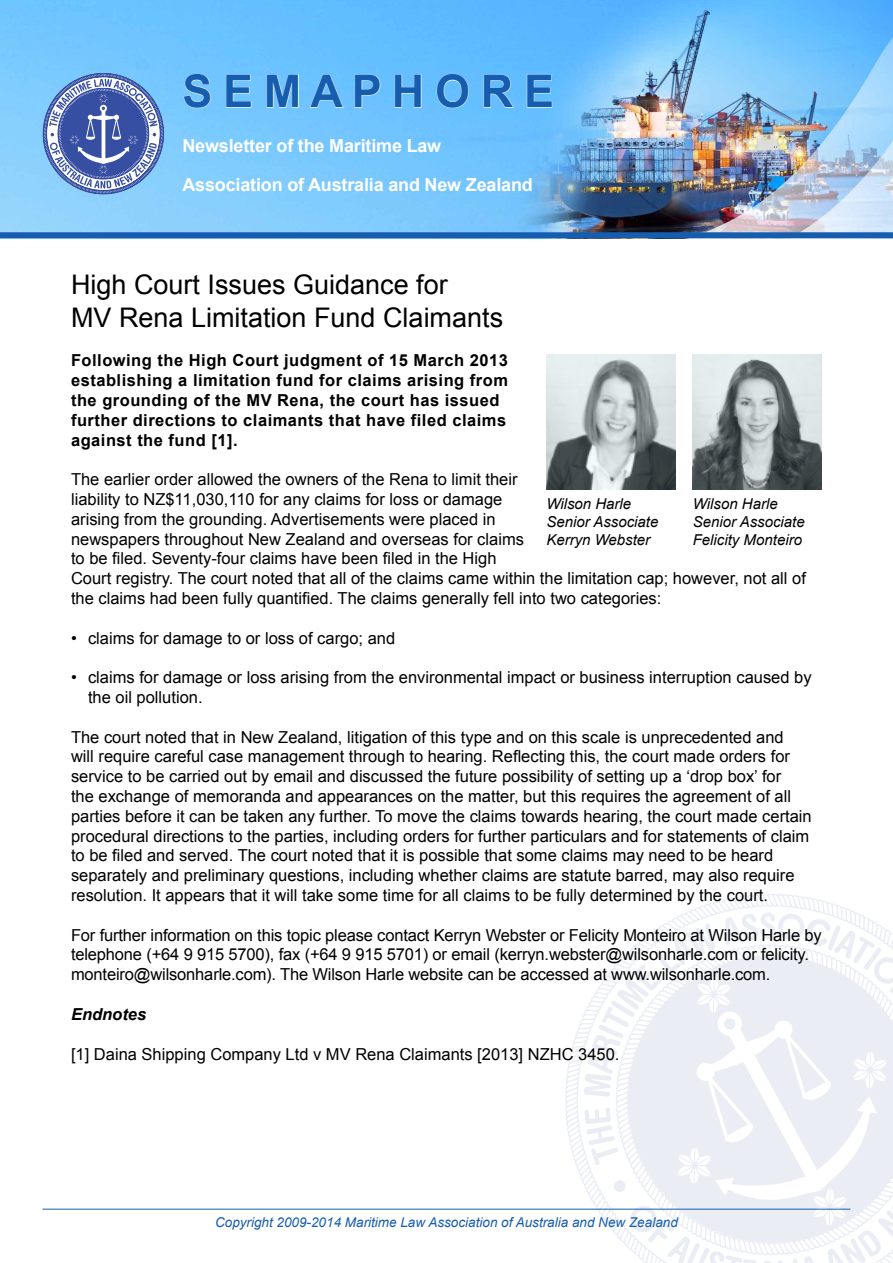
<style>
.page{position:relative;width:893px;height:1263px;background:#fff}
.page>*{position:absolute;margin:0;border:0;box-sizing:border-box;transform-origin:0 0}
.t1{font:700 45px "Arial";color:#175daf}
.t2{font:27px/32.4px "Arial";color:#000}
.t3{font:700 18px/39px "Arial";letter-spacing:-.01em;color:#fff}
.t4{font:16.5px/19.8px "Arial";color:#000}
.t5{font:700 16.5px/19.8px "Arial";letter-spacing:.03em;color:#000}
.t6{font:italic 700 16.5px "Arial";color:#000}
.t7{font:italic 15px/18px "Arial";color:#000}
.t8{font:italic 13.5px "Arial";color:#175daf}
</style>
<div class="page">
<img style="left:0;top:0;width:893px;height:232px">
<svg style="left:564px;top:1015px;width:20px;height:194px"></svg>
<svg style="left:697px;top:894px;width:148px;height:14px"></svg>
<svg style="left:584px;top:912px;width:309px;height:351px"></svg>
<hr style="left:43px;top:1209px;width:807px;height:1px;background:#175daf">
<svg style="left:43px;top:73px;width:121px;height:121px"></svg>
<div style="left:0;top:232px;width:893px;height:6px;background:#175daf"></div>
<svg style="left:183px;top:74px;width:28px;height:34px"></svg>
<svg style="left:226px;top:74px;width:26px;height:34px"></svg>
<svg style="left:266px;top:74px;width:33px;height:34px"></svg>
<svg style="left:309px;top:74px;width:35px;height:34px"></svg>
<svg style="left:354px;top:74px;width:27px;height:34px"></svg>
<svg style="left:394px;top:74px;width:28px;height:34px"></svg>
<svg style="left:436px;top:74px;width:33px;height:34px"></svg>
<svg style="left:483px;top:74px;width:31px;height:34px"></svg>
<svg style="left:526px;top:74px;width:26px;height:34px"></svg>
<img style="left:693px;top:354px;width:129px;height:135px">
<img style="left:546px;top:354px;width:130px;height:135px">
<h1 class="t1" style="left:182px;top:61px;width:373px">S E M A P H O R E</h1>
<p class="t3" style="left:182px;top:126px;width:352px">Newsletter of the Maritime Law<br>Association of Australia and New Zealand</p>
<h2 class="t2" style="left:71px;top:269px;width:434px">High Court Issues Guidance for<br>MV Rena Limitation Fund Claimants</h2>
<p class="t5" style="left:71px;top:351px;width:439px">Following the High Court judgment of 15 March 2013 establishing a limitation fund for claims arising from the grounding of the MV Rena, the court has issued further directions to claimants that have filed claims against the fund [1].</p>
<p class="t4" style="left:71px;top:470px;width:736px">The earlier order allowed the owners of the Rena to limit their<br>liability to NZ$11,030,110 for any claims for loss or damage<br>arising from the grounding. Advertisements were placed in<br>newspapers throughout New Zealand and overseas for claims<br>to be filed. Seventy-four claims have been filed in the High<br>Court registry. The court noted that all of the claims came within the limitation cap; however, not all of the claims had been fully quantified. The claims generally fell into two categories:</p>
<p class="t4" style="left:71px;top:628px;width:326px">• claims for damage to or loss of cargo; and</p>
<p class="t4" style="left:88px;top:668px;width:725px;text-indent:-17px">• claims for damage or loss arising from the environmental impact or business interruption caused by the oil pollution.</p>
<p class="t4" style="left:71px;top:727px;width:742px">The court noted that in New Zealand, litigation of this type and on this scale is unprecedented and<br>will require careful case management through to hearing. Reflecting this, the court made orders for service to be carried out by email and discussed the future possibility of setting up a ‘drop box’ for<br>the exchange of memoranda and appearances on the matter, but this requires the agreement of all parties before it can be taken any further. To move the claims towards hearing, the court made certain procedural directions to the parties, including orders for further particulars and for statements of claim to be filed and served. The court noted that it is possible that some claims may need to be heard separately and preliminary questions, including whether claims are statute barred, may also require resolution. It appears that it will take some time for all claims to be fully determined by the court.</p>
<p class="t4" style="left:71px;top:925px;width:752px">For further information on this topic please contact Kerryn Webster or Felicity Monteiro at Wilson Harle by telephone (+64 9 915 5700), fax (+64 9 915 5701) or email (kerryn.webster@wilsonharle.com or felicity. monteiro@wilsonharle.com). The Wilson Harle website can be accessed at www.wilsonharle.com.</p>
<p class="t6" style="left:71px;top:1003px;width:77px">Endnotes</p>
<p class="t4" style="left:71px;top:1044px;width:550px">[1] Daina Shipping Company Ltd v MV Rena Claimants [2013] NZHC 3450.</p>
<p class="t7" style="left:546px;top:495px;width:113px">Wilson Harle<br>Senior Associate<br>Kerryn Webster</p>
<p class="t7" style="left:693px;top:495px;width:113px">Wilson Harle<br>Senior Associate<br>Felicity Monteiro</p>
<p class="t8" style="left:215px;top:1213px;width:464px">Copyright 2009-2014 Maritime Law Association of Australia and New Zealand</p>
</div>
